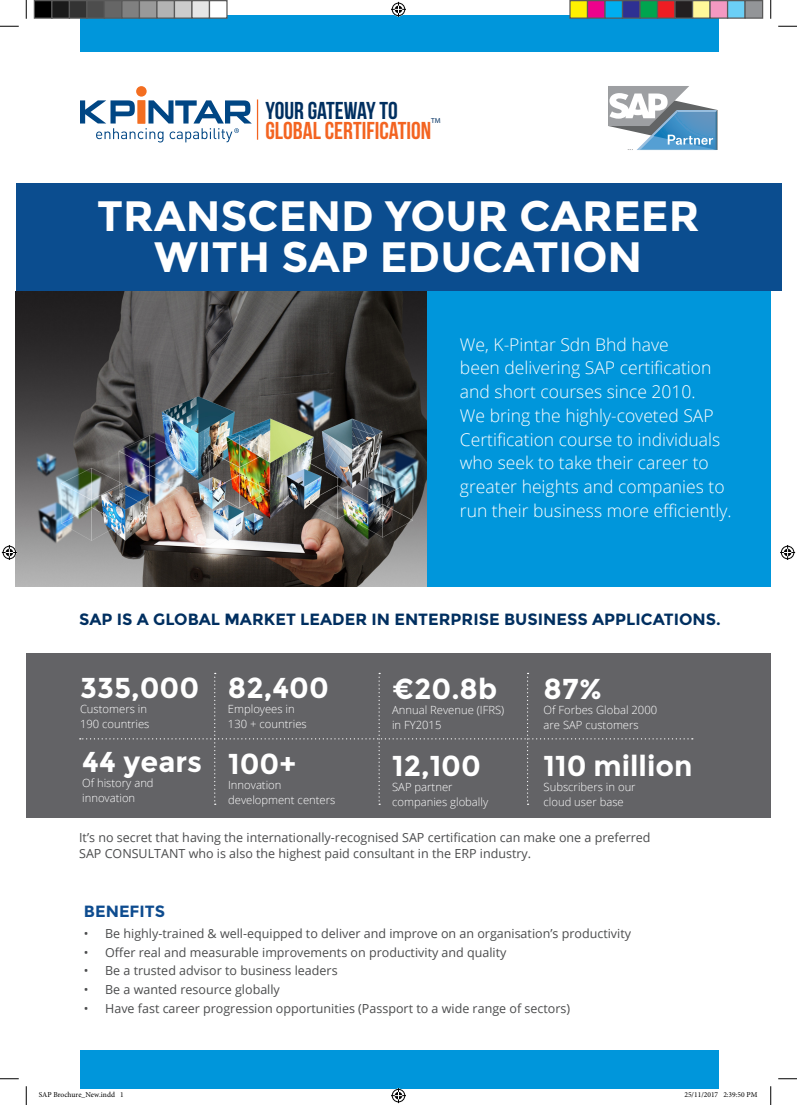
<style>
.page{position:relative;width:797px;height:1105px;background:#fff}
.page>*{position:absolute;margin:0;border:0;box-sizing:border-box;transform-origin:0 0}
.t1{font:700 42.5px "Montserrat";color:#fff}
.t2{font:700 28.75px "Montserrat";color:#fff}
.t3{font:24.38px "Bebas Neue";color:#f36421}
.t4{font:24.38px "Bebas Neue";color:#002f60}
.t5{font:300 17.5px/23.8px "Open Sans";color:#fff}
.t6{font:700 16.25px "Montserrat";color:#002f60}
.t7{font:700 16.25px "Montserrat";color:#0e4c8f}
.t8{font:12.5px/16.2px "Open Sans";color:#4b4c4d}
.t9{font:300 11.25px "Open Sans";color:#fff}
.t10{font:7.5px "Minion Pro";color:#000}
.t11{font:7.25px "Myriad Pro";color:#002f60}
</style>
<div class="page">
<div style="left:26px;top:653px;width:744px;height:164px;background:#636366"></div>
<div style="left:16px;top:291px;width:754px;height:295px;background:#0096db"></div>
<img style="left:16px;top:291px;width:411px;height:295px">
<div style="left:16px;top:184px;width:765px;height:107px;background:#0b4d8f"></div>
<div style="left:80px;top:1050px;width:638px;height:39px;background:#0096db"></div>
<div style="left:80px;top:16px;width:638px;height:36px;background:#0096db"></div>
<svg style="left:80px;top:673px;width:612px;height:132px"></svg>
<svg style="left:80px;top:86px;width:172px;height:56px"></svg>
<hr style="left:257px;top:99px;width:1px;height:41px;background:#f36421">
<svg style="left:608px;top:86px;width:109px;height:64px"></svg>
<svg style="left:0;top:25px;width:19px;height:2px"></svg>
<svg style="left:778px;top:25px;width:19px;height:2px"></svg>
<svg style="left:0;top:1078px;width:19px;height:1px"></svg>
<svg style="left:778px;top:1078px;width:19px;height:1px"></svg>
<svg style="left:25px;top:0;width:2px;height:19px"></svg>
<svg style="left:25px;top:1086px;width:2px;height:19px"></svg>
<svg style="left:770px;top:0;width:1px;height:19px"></svg>
<svg style="left:770px;top:1086px;width:1px;height:19px"></svg>
<svg style="left:391px;top:2px;width:15px;height:15px"></svg>
<svg style="left:391px;top:1088px;width:15px;height:15px"></svg>
<svg style="left:2px;top:545px;width:15px;height:15px"></svg>
<svg style="left:780px;top:545px;width:15px;height:15px"></svg>
<div style="left:34px;top:1px;width:18px;height:17px;background:#000"></div>
<div style="left:34px;top:0;width:18px;height:19px;border:1px solid #595959"></div>
<div style="left:52px;top:1px;width:17px;height:17px;background:#1a1a1a"></div>
<div style="left:51px;top:0;width:19px;height:19px;border:1px solid #595959"></div>
<div style="left:69px;top:1px;width:18px;height:17px;background:#333"></div>
<div style="left:69px;top:0;width:19px;height:19px;border:1px solid #595959"></div>
<div style="left:87px;top:1px;width:17px;height:17px;background:#4d4d4d"></div>
<div style="left:86px;top:0;width:19px;height:19px;border:1px solid #595959"></div>
<div style="left:104px;top:1px;width:18px;height:17px;background:#666"></div>
<div style="left:104px;top:0;width:18px;height:19px;border:1px solid #595959"></div>
<div style="left:122px;top:1px;width:17px;height:17px;background:#808080"></div>
<div style="left:121px;top:0;width:19px;height:19px;border:1px solid #595959"></div>
<div style="left:139px;top:1px;width:18px;height:17px;background:#999"></div>
<div style="left:139px;top:0;width:19px;height:19px;border:1px solid #595959"></div>
<div style="left:157px;top:1px;width:17px;height:17px;background:#b3b3b3"></div>
<div style="left:156px;top:0;width:19px;height:19px;border:1px solid #595959"></div>
<div style="left:174px;top:1px;width:18px;height:17px;background:#ccc"></div>
<div style="left:174px;top:0;width:18px;height:19px;border:1px solid #595959"></div>
<div style="left:192px;top:1px;width:17px;height:17px;background:#e6e6e6"></div>
<div style="left:191px;top:0;width:19px;height:19px;border:1px solid #595959"></div>
<div style="left:209px;top:1px;width:18px;height:17px;background:#fff"></div>
<div style="left:209px;top:0;width:19px;height:19px;border:1px solid #595959"></div>
<div style="left:570px;top:1px;width:17px;height:17px;background:#fff101"></div>
<div style="left:569px;top:0;width:19px;height:19px;border:1px solid #595959"></div>
<div style="left:587px;top:1px;width:18px;height:17px;background:#ed028c"></div>
<div style="left:587px;top:0;width:18px;height:19px;border:1px solid #595959"></div>
<div style="left:605px;top:1px;width:17px;height:17px;background:#00aeef"></div>
<div style="left:604px;top:0;width:19px;height:19px;border:1px solid #595959"></div>
<div style="left:622px;top:1px;width:18px;height:17px;background:#2e3092"></div>
<div style="left:622px;top:0;width:18px;height:19px;border:1px solid #595959"></div>
<div style="left:640px;top:1px;width:17px;height:17px;background:#00a54f"></div>
<div style="left:639px;top:0;width:19px;height:19px;border:1px solid #595959"></div>
<div style="left:657px;top:1px;width:18px;height:17px;background:#ee1d23"></div>
<div style="left:657px;top:0;width:18px;height:19px;border:1px solid #595959"></div>
<div style="left:675px;top:1px;width:17px;height:17px;background:#231f20"></div>
<div style="left:674px;top:0;width:19px;height:19px;border:1px solid #595959"></div>
<div style="left:692px;top:1px;width:18px;height:17px;background:#fff79a"></div>
<div style="left:692px;top:0;width:18px;height:19px;border:1px solid #595959"></div>
<div style="left:710px;top:1px;width:17px;height:17px;background:#f499c2"></div>
<div style="left:709px;top:0;width:19px;height:19px;border:1px solid #595959"></div>
<div style="left:727px;top:1px;width:18px;height:17px;background:#6bcff6"></div>
<div style="left:727px;top:0;width:18px;height:19px;border:1px solid #595959"></div>
<div style="left:745px;top:1px;width:17px;height:17px;background:#939598"></div>
<div style="left:744px;top:0;width:19px;height:19px;border:1px solid #595959"></div>
<svg style="left:718px;top:1057px;width:1px;height:32px"></svg>
<p class="t4" style="left:265px;top:97px;width:134px">YOUR GATEWAY TO</p>
<p class="t3" style="left:265px;top:117px;width:167px">GLOBAL CERTIFICATION</p>
<p class="t11" style="left:431px;top:116px;width:11px">TM</p>
<p class="t1" style="left:97px;top:191px;width:604px">TRANSCEND YOUR CAREER</p>
<p class="t1" style="left:155px;top:232px;width:489px">WITH SAP EDUCATION</p>
<p class="t5" style="left:460px;top:332px;width:210px">We, K-Pintar Sdn Bhd have</p>
<p class="t5" style="left:460px;top:356px;width:273px">been delivering SAP certification and short courses since 2010.<br>We bring the highly-coveted SAP Certification course to individuals who seek to take their career to greater heights and companies to run their business more efficiently.</p>
<p class="t6" style="left:79px;top:609px;width:643px">SAP IS A GLOBAL MARKET LEADER IN ENTERPRISE BUSINESS APPLICATIONS.</p>
<p class="t2" style="left:80px;top:670px;width:121px">335,000</p>
<p class="t9" style="left:80px;top:701px;width:69px">Customers in</p>
<p class="t9" style="left:80px;top:716px;width:71px">190 countries</p>
<p class="t2" style="left:82px;top:744px;width:121px">44 years</p>
<p class="t9" style="left:82px;top:775px;width:73px">Of history and</p>
<p class="t9" style="left:82px;top:790px;width:55px">innovation</p>
<p class="t2" style="left:228px;top:670px;width:102px">82,400</p>
<p class="t9" style="left:228px;top:701px;width:68px">Employees in</p>
<p class="t9" style="left:228px;top:716px;width:80px">130 + countries</p>
<p class="t2" style="left:228px;top:747px;width:70px">100+</p>
<p class="t9" style="left:228px;top:777px;width:55px">Innovation</p>
<p class="t9" style="left:228px;top:792px;width:109px">development centers</p>
<p class="t2" style="left:392px;top:672px;width:107px">€20.8b</p>
<p class="t9" style="left:392px;top:702px;width:114px">Annual Revenue (IFRS)</p>
<p class="t9" style="left:392px;top:717px;width:51px">in FY2015</p>
<p class="t2" style="left:392px;top:748px;width:90px">12,100</p>
<p class="t9" style="left:392px;top:779px;width:62px">SAP partner</p>
<p class="t9" style="left:392px;top:794px;width:97px">companies globally</p>
<p class="t2" style="left:543px;top:672px;width:60px">87%</p>
<p class="t9" style="left:543px;top:703px;width:115px">Of Forbes Global 2000</p>
<p class="t9" style="left:543px;top:718px;width:97px">are SAP customers</p>
<p class="t2" style="left:543px;top:748px;width:150px">110 million</p>
<p class="t9" style="left:543px;top:779px;width:94px">Subscribers in our</p>
<p class="t9" style="left:543px;top:794px;width:82px">cloud user base</p>
<p class="t8" style="left:79px;top:829px;width:573px">It’s no secret that having the internationally-recognised SAP certification can make one a preferred<br>SAP CONSULTANT who is also the highest paid consultant in the ERP industry.</p>
<p class="t7" style="left:84px;top:901px;width:83px">BENEFITS</p>
<p class="t8" style="left:84px;top:925px;width:548px">• Be highly-trained &amp; well-equipped to deliver and improve on an organisation’s productivity</p>
<p class="t8" style="left:84px;top:944px;width:424px">• Offer real and measurable improvements on productivity and quality</p>
<p class="t8" style="left:84px;top:962px;width:255px">• Be a trusted advisor to business leaders</p>
<p class="t8" style="left:84px;top:981px;width:197px">• Be a wanted resource globally</p>
<p class="t8" style="left:84px;top:1000px;width:488px">• Have fast career progression opportunities (Passport to a wide range of sectors)</p>
<p class="t10" style="left:39px;top:1090px;width:86px">SAP Brochure_New.indd 1</p>
<p class="t10" style="left:684px;top:1090px;width:74px">25/11/2017 2:39:50 PM</p>
</div>
